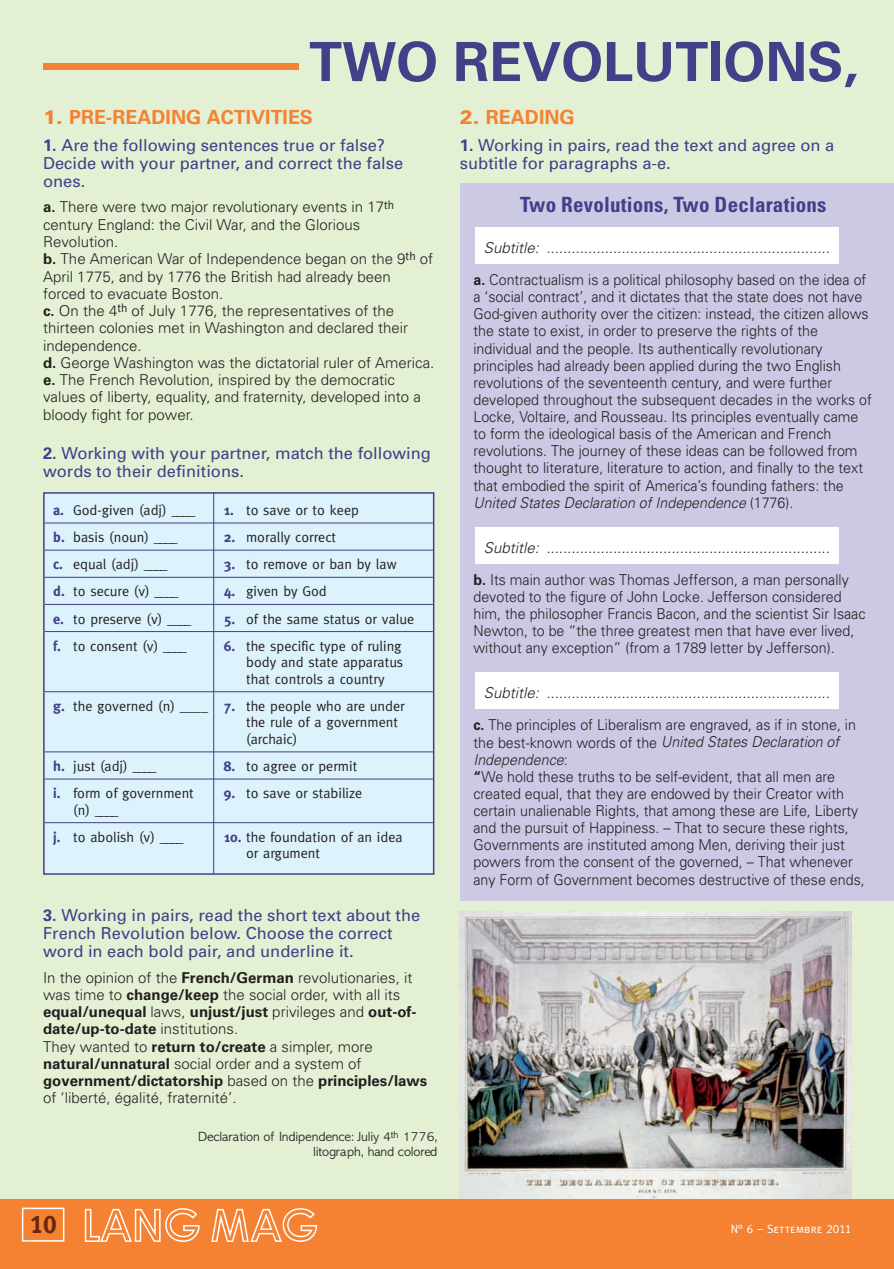
<style>
.page{position:relative;width:894px;height:1269px;background:#fff}
.page>*{position:absolute;margin:0;border:0;box-sizing:border-box;transform-origin:0 0}
.t1{font:700 54px "Univers";color:#433f88}
.t2{font:25.5px "Meta Bold Caps";color:#68260b}
.t3{font:700 condensed 21px "Univers";letter-spacing:.01em;color:#433f88}
.t4{font:700 19.5px "Univers";color:#f48232}
.t5{font:16.5px/18px "Univers";color:#433f88}
.t6{font:300 15px/17.1px "Univers";color:#231f20;scale:.95 1}
.t7{font:300 15px/17.2px "Univers";color:#231f20}
.t8{font:italic 300 15px "Univers";color:#231f20}
.t9{font:14.25px/16.5px "Meta";color:#231f20}
.t10{font:300 13.5px/15px "Abadi";letter-spacing:-.015em;color:#231f20;text-align:right}
.t11{font:12px "Meta Caps";color:#fff}
.s1{font-weight:900}
.s2{font-weight:700}
.s3{font-style:italic}
.s4{font-weight:700;color:#433f88}
</style>
<div class="page">
<div style="left:0;top:0;width:894px;height:1211px;background:#e4f0d4"></div>
<div style="left:0;top:1199px;width:894px;height:69px;background:#f48232"></div>
<div style="left:22px;top:1207px;width:42px;height:34px;border:2px solid #fff"></div>
<svg style="left:211px;top:1208px;width:106px;height:33px"></svg>
<svg style="left:85px;top:1208px;width:115px;height:33px"></svg>
<div style="left:44px;top:493px;width:390px;height:381px;background:#dcf2fc"></div>
<hr style="left:45px;top:522px;width:388px;height:1px;background:#433f88">
<hr style="left:45px;top:549px;width:388px;height:1px;background:#433f88">
<hr style="left:45px;top:577px;width:388px;height:1px;background:#433f88">
<hr style="left:45px;top:604px;width:388px;height:1px;background:#433f88">
<hr style="left:45px;top:631px;width:388px;height:1px;background:#433f88">
<hr style="left:45px;top:691px;width:388px;height:1px;background:#433f88">
<hr style="left:45px;top:751px;width:388px;height:1px;background:#433f88">
<hr style="left:45px;top:778px;width:388px;height:1px;background:#433f88">
<hr style="left:45px;top:822px;width:388px;height:1px;background:#433f88">
<div style="left:43px;top:492px;width:391px;height:382px;border:2px solid #433f88"></div>
<hr style="left:213px;top:493px;width:1px;height:380px;background:#433f88">
<div style="left:43px;top:63px;width:255px;height:7px;background:#f48232"></div>
<div style="left:460px;top:184px;width:434px;height:717px;background:#cbc9e4"></div>
<div style="left:475px;top:673px;width:364px;height:36px;background:#fff"></div>
<div style="left:475px;top:527px;width:364px;height:36px;background:#fff"></div>
<div style="left:475px;top:227px;width:364px;height:36px;background:#fff"></div>
<img style="left:460px;top:911px;width:391px;height:287px">
<h1 class="t1" style="left:309px;top:42px;width:551px">TWO REVOLUTIONS,</h1>
<h3 class="t4" style="left:460px;top:110px;width:116px"><span class="s1">2.</span> READING</h3>
<p class="t5" style="left:460px;top:137px;width:376px"><span class="s2">1.</span> Working in pairs, read the text and agree on a subtitle for paragraphs a-e.</p>
<h3 class="t3" style="left:520px;top:197px;width:308px">Two Revolutions, Two Declarations</h3>
<h3 class="t4" style="left:43px;top:110px;width:271px"><span class="s1">1.</span> PRE-READING ACTIVITIES</h3>
<p class="t5" style="left:43px;top:137px;width:362px"><span class="s2">1.</span> Are the following sentences true or false?<br>Decide with your partner, and correct the false ones.</p>
<p class="t7" style="left:43px;top:200px;width:393px"><span class="s2">a.</span> There were two major revolutionary events in 17<sup>th </sup>century England: the Civil War, and the Glorious Revolution.<br><span class="s2">b.</span> The American War of Independence began on the 9<sup>th</sup> of April 1775, and by 1776 the British had already been forced to evacuate Boston.<br><span class="s2">c.</span> On the 4<sup>th</sup> of July 1776, the representatives of the thirteen colonies met in Washington and declared their independence.<br><span class="s2">d.</span> George Washington was the dictatorial ruler of America. <span class="s2">e.</span> The French Revolution, inspired by the democratic values of liberty, equality, and fraternity, developed into a bloody fight for power.</p>
<p class="t8" style="left:484px;top:242px;width:350px">Subtitle: ....................................................................</p>
<p class="t6" style="left:473px;top:272px;width:421px"><span class="s2">a.</span> Contractualism is a political philosophy based on the idea of a ‘social contract’, and it dictates that the state does not have God-given authority over the citizen: instead, the citizen allows the state to exist, in order to preserve the rights of the individual and the people. Its authentically revolutionary principles had already been applied during the two English revolutions of the seventeenth century, and were further developed throughout the subsequent decades in the works of Locke, Voltaire, and Rousseau. Its principles eventually came to form the ideological basis of the American and French revolutions. The journey of these ideas can be followed from thought to literature, literature to action, and finally to the text that embodied the spirit of America’s founding fathers: the <span class="s3">United States Declaration of Independence</span> ( 1 7 7 6 ) .</p>
<p class="t5" style="left:43px;top:446px;width:389px"><span class="s2">2.</span> Working with your partner, match the following words to their definitions.</p>
<p class="t9" style="left:53px;top:503px;width:144px"><span class="s4">a.</span> God-given (adj) ____</p>
<p class="t9" style="left:224px;top:503px;width:137px"><span class="s4">1.</span> to save or to keep</p>
<p class="t9" style="left:53px;top:530px;width:126px"><span class="s4">b.</span> basis (noun) ____</p>
<p class="t9" style="left:224px;top:530px;width:114px"><span class="s4">2.</span> morally correct</p>
<p class="t9" style="left:53px;top:557px;width:116px"><span class="s4">c.</span> equal (adj) ____</p>
<p class="t9" style="left:224px;top:557px;width:174px"><span class="s4">3.</span> to remove or ban by law</p>
<p class="t9" style="left:53px;top:584px;width:127px"><span class="s4">d.</span> to secure (v) ____</p>
<p class="t9" style="left:224px;top:584px;width:104px"><span class="s4">4.</span> given by God</p>
<p class="t9" style="left:53px;top:611px;width:140px"><span class="s4">e.</span> to preserve (v) ____</p>
<p class="t9" style="left:224px;top:611px;width:192px"><span class="s4">5.</span> of the same status or value</p>
<p class="t9" style="left:53px;top:638px;width:135px"><span class="s4">f.</span> to consent (v) ____</p>
<p class="t9" style="left:246px;top:638px;width:159px;text-align:justify;text-indent:-22px"><span class="s4">6.</span> the specific type of ruling body and state apparatus that controls a country</p>
<p class="t9" style="left:246px;top:698px;width:160px;text-indent:-193px"><span class="s4">g.</span> the governed (n) ____ <span class="s4">7.</span> the people who are under the rule of a government (archaic)</p>
<p class="t9" style="left:53px;top:759px;width:105px"><span class="s4">h.</span> just (adj) ____</p>
<p class="t9" style="left:224px;top:759px;width:135px"><span class="s4">8.</span> to agree or permit</p>
<p class="t9" style="left:53px;top:786px;width:142px"><span class="s4">i.</span> form of government</p>
<p class="t9" style="left:224px;top:786px;width:140px"><span class="s4">9.</span> to save or stabilize</p>
<p class="t9" style="left:53px;top:797px;width:132px;line-height:27.2px;text-indent:20px">(n) ____<br><span class="s4">j.</span> to abolish (v) ____</p>
<p class="t8" style="left:484px;top:542px;width:350px">Subtitle: ....................................................................</p>
<p class="t6" style="left:473px;top:572px;width:414px"><span class="s2">b.</span> Its main author was Thomas Jefferson, a man personally devoted to the figure of John Locke. Jefferson considered him, the philosopher Francis Bacon, and the scientist Sir Isaac Newton, to be “the three greatest men that have ever lived, without any exception” (from a 1789 letter by Jefferson).</p>
<p class="t8" style="left:484px;top:687px;width:350px">Subtitle: ....................................................................</p>
<p class="t6" style="left:473px;top:717px;width:413px"><span class="s2">c.</span> The principles of Liberalism are engraved, as if in stone, in<br>t h e b e s t- k n ow n wo rd s of t h e <span class="s3">United States Declaration of Independence</span>:<br><span class="s2">“</span>We hold these truths to be self-evident, that all men are created equal, that they are endowed by their Creator with certain unalienable Rights, that among these are Life, Liberty and the pursuit of Happiness. – That to secure these rights, Governments are instituted among Men, deriving their just powers from the consent of the governed, – That whenever any Form of Government becomes destructive of these ends,</p>
<p class="t9" style="left:246px;top:829px;width:158px;text-indent:-22px"><span class="s4">10.</span> the foundation of an idea or argument</p>
<p class="t5" style="left:43px;top:907px;width:379px"><span class="s2">3.</span> Working in pairs, read the short text about the<br>French Revolution below. Choose the correct word in each bold pair, and underline it.</p>
<p class="t7" style="left:43px;top:970px;width:386px">In the opinion of the <span class="s2">French/German</span> revolutionaries, it was time to <span class="s2">change/keep</span> the social order, with all its <span class="s2">equal/unequal</span> laws, <span class="s2">unjust/just</span> privileges and <span class="s2">out-of&shy;date/up-to-date</span> institutions.<br>They wanted to <span class="s2">return to/create</span> a simpler, more <span class="s2">natural/unnatural</span> social order and a system of <span class="s2">government/dictatorship</span> based on the <span class="s2">principles/laws </span>of ‘liberté, égalité, fraternité’.</p>
<p class="t10" style="left:198px;top:1130px;width:241px">Declaration of Indipendence: Juliy 4<sup>th</sup> 1776, litograph, hand colored</p>
<h2 class="t2" style="left:29px;top:1209px;width:29px">10</h2>
<p class="t11" style="left:731px;top:1222px;width:122px">N° 6 – Settembre 2011</p>
</div>
